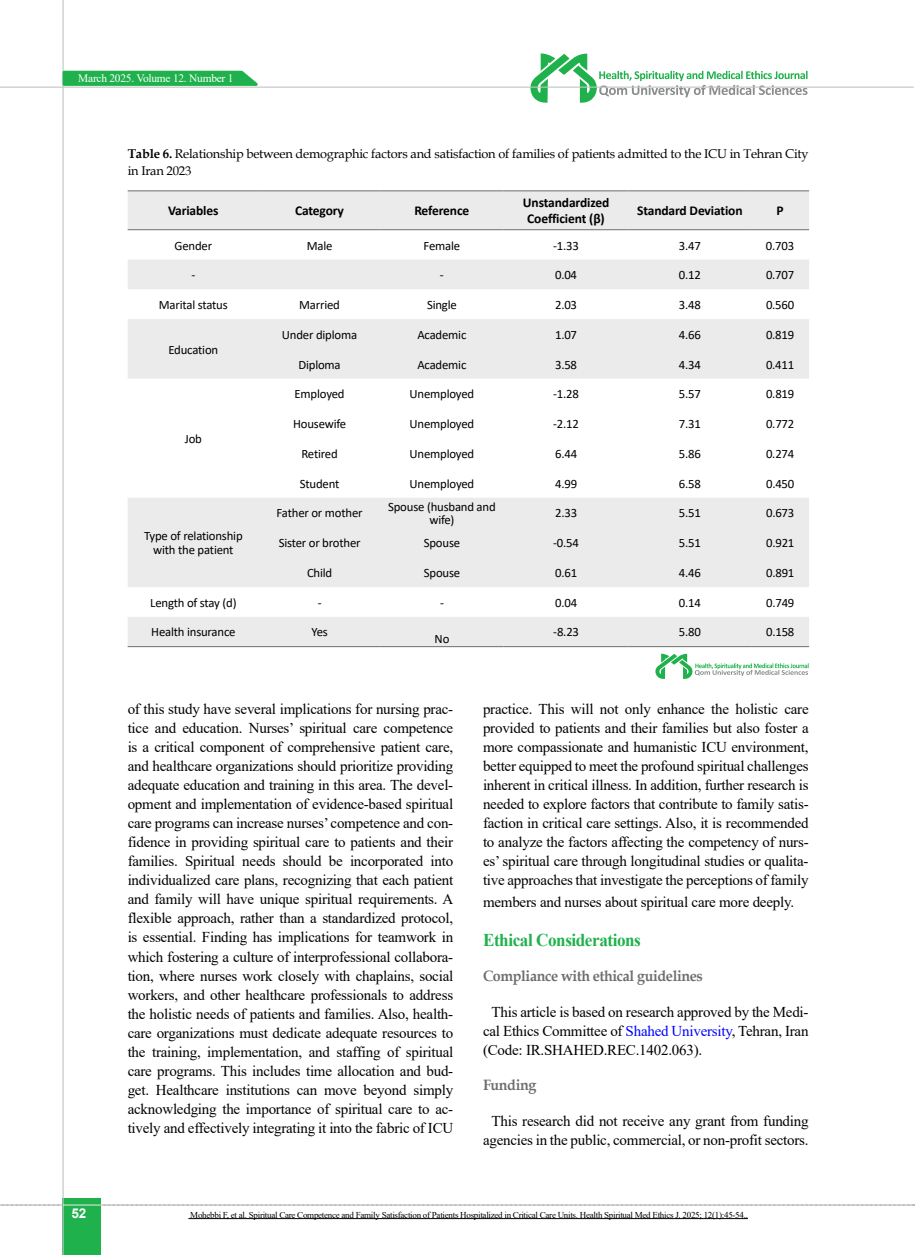
<style>
.page{position:relative;width:915px;height:1255px;background:#fff}
.page>*{position:absolute;margin:0;border:0;box-sizing:border-box;transform-origin:0 0}
.t1{font:700 18px "Times New Roman";letter-spacing:-.025em;color:#1fb14b;scale:.95 1}
.t2{font:15px/19px "Times New Roman";letter-spacing:-.015em;color:#000;text-align:justify}
.t3{font:700 15px "Book Antiqua";letter-spacing:-.025em;color:#6d6e71;scale:.95 1}
.t4{font:700 13.5px/16.2px "Calibri";letter-spacing:-.01em;color:#000;text-align:center}
.t5{font:700 13.5px "Arial";color:#fff}
.t6{font:12.75px/13.5px "Calibri";letter-spacing:-.015em;color:#000;text-align:center}
.t7{font:12.75px/16.5px "Book Antiqua";letter-spacing:-.015em;color:#000}
.t8{font:11.4px "Times New Roman";letter-spacing:-.02em;color:#fff}
.t9{font:9px "Times New Roman";letter-spacing:-.03em;color:#000}
.s1{font-weight:700}
.s2{color:#00f}
</style>
<div class="page">
<svg style="left:0;top:1204px;width:914px;height:1px"></svg>
<div style="left:63px;top:1198px;width:38px;height:56px;background:#1fb14b"></div>
<hr style="left:62px;top:0;width:2px;height:1254px;background:#c2c4c6">
<hr style="left:63px;top:1204px;width:38px;height:1px;background:#ebebec">
<svg style="left:61px;top:69px;width:203px;height:18px;background:#4ec070"></svg>
<svg style="left:529px;top:53px;width:278px;height:50px"></svg>
<hr style="left:0;top:87px;width:913px;height:1px;background:#c2c4c6">
<svg style="left:128px;top:191px;width:680px;height:455px;fill:#ebebec"></svg>
<hr style="left:128px;top:646px;width:131px;height:1px;background:#6d6e71">
<hr style="left:259px;top:646px;width:121px;height:1px;background:#6d6e71">
<hr style="left:380px;top:646px;width:123px;height:1px;background:#6d6e71">
<hr style="left:503px;top:646px;width:125px;height:1px;background:#6d6e71">
<hr style="left:628px;top:646px;width:122px;height:1px;background:#6d6e71">
<hr style="left:750px;top:646px;width:58px;height:1px;background:#6d6e71">
<hr style="left:128px;top:190px;width:131px;height:1px;background:#6d6e71">
<hr style="left:259px;top:190px;width:121px;height:1px;background:#6d6e71">
<hr style="left:380px;top:190px;width:123px;height:1px;background:#6d6e71">
<hr style="left:503px;top:190px;width:125px;height:1px;background:#6d6e71">
<hr style="left:628px;top:190px;width:122px;height:1px;background:#6d6e71">
<hr style="left:750px;top:190px;width:58px;height:1px;background:#6d6e71">
<hr style="left:128px;top:229px;width:131px;height:1px;background:#6d6e71">
<hr style="left:259px;top:229px;width:121px;height:1px;background:#6d6e71">
<hr style="left:380px;top:229px;width:123px;height:1px;background:#6d6e71">
<hr style="left:503px;top:229px;width:125px;height:1px;background:#6d6e71">
<hr style="left:628px;top:229px;width:122px;height:1px;background:#6d6e71">
<hr style="left:750px;top:229px;width:58px;height:1px;background:#6d6e71">
<svg style="left:655px;top:653px;width:153px;height:26px"></svg>
<hr style="left:188px;top:1218px;width:559px;height:1px;background:#000">
<p class="t8" style="left:78px;top:70px;width:157px">March 2025. Volume 12. Number 1</p>
<p class="t7" style="left:128px;top:145px;width:682px"><span class="s1">Table 6.</span> Relationship between demographic factors and satisfaction of families of patients admitted to the ICU in Tehran City in Iran 2023</p>
<p class="t4" style="left:168px;top:202px;width:52px">Variables</p>
<p class="t4" style="left:295px;top:202px;width:50px">Category</p>
<p class="t4" style="left:414px;top:202px;width:56px">Reference</p>
<p class="t4" style="left:522px;top:194px;width:88px">Unstandardized<br>Coefficient (β)</p>
<p class="t4" style="left:637px;top:202px;width:107px">Standard Deviation</p>
<p class="t4" style="left:776px;top:202px;width:9px">P</p>
<p class="t6" style="left:174px;top:238px;width:39px">Gender</p>
<p class="t6" style="left:306px;top:238px;width:27px">Male</p>
<p class="t6" style="left:423px;top:238px;width:38px">Female</p>
<p class="t6" style="left:553px;top:238px;width:27px">-1.33</p>
<p class="t6" style="left:678px;top:238px;width:24px">3.47</p>
<p class="t6" style="left:765px;top:238px;width:30px">0.703</p>
<p class="t6" style="left:191px;top:268px;width:5px">-</p>
<p class="t6" style="left:440px;top:268px;width:5px">-</p>
<p class="t6" style="left:555px;top:268px;width:24px">0.04</p>
<p class="t6" style="left:678px;top:268px;width:24px">0.12</p>
<p class="t6" style="left:765px;top:268px;width:30px">0.707</p>
<p class="t6" style="left:159px;top:297px;width:70px">Marital status</p>
<p class="t6" style="left:299px;top:297px;width:42px">Married</p>
<p class="t6" style="left:427px;top:297px;width:31px">Single</p>
<p class="t6" style="left:555px;top:297px;width:24px">2.03</p>
<p class="t6" style="left:678px;top:297px;width:24px">3.48</p>
<p class="t6" style="left:765px;top:297px;width:30px">0.560</p>
<p class="t6" style="left:168px;top:342px;width:51px">Education</p>
<p class="t6" style="left:282px;top:327px;width:77px">Under diploma</p>
<p class="t6" style="left:417px;top:327px;width:50px">Academic</p>
<p class="t6" style="left:555px;top:327px;width:24px">1.07</p>
<p class="t6" style="left:678px;top:327px;width:24px">4.66</p>
<p class="t6" style="left:765px;top:327px;width:30px">0.819</p>
<p class="t6" style="left:298px;top:357px;width:44px">Diploma</p>
<p class="t6" style="left:417px;top:357px;width:50px">Academic</p>
<p class="t6" style="left:555px;top:357px;width:24px">3.58</p>
<p class="t6" style="left:678px;top:357px;width:24px">4.34</p>
<p class="t6" style="left:765px;top:357px;width:30px">0.411</p>
<p class="t6" style="left:185px;top:431px;width:19px">Job</p>
<p class="t6" style="left:144px;top:529px;width:100px">Type of relationship with the patient</p>
<p class="t6" style="left:294px;top:387px;width:51px">Employed</p>
<p class="t6" style="left:409px;top:387px;width:66px">Unemployed</p>
<p class="t6" style="left:553px;top:387px;width:27px">-1.28</p>
<p class="t6" style="left:678px;top:387px;width:24px">5.57</p>
<p class="t6" style="left:765px;top:387px;width:30px">0.819</p>
<p class="t6" style="left:293px;top:417px;width:55px">Housewife</p>
<p class="t6" style="left:409px;top:417px;width:66px">Unemployed</p>
<p class="t6" style="left:553px;top:417px;width:27px">-2.12</p>
<p class="t6" style="left:678px;top:417px;width:24px">7.31</p>
<p class="t6" style="left:765px;top:417px;width:30px">0.772</p>
<p class="t6" style="left:301px;top:446px;width:38px">Retired</p>
<p class="t6" style="left:409px;top:446px;width:66px">Unemployed</p>
<p class="t6" style="left:555px;top:446px;width:24px">6.44</p>
<p class="t6" style="left:678px;top:446px;width:24px">5.86</p>
<p class="t6" style="left:765px;top:446px;width:30px">0.274</p>
<p class="t6" style="left:300px;top:476px;width:41px">Student</p>
<p class="t6" style="left:409px;top:476px;width:66px">Unemployed</p>
<p class="t6" style="left:555px;top:476px;width:24px">4.99</p>
<p class="t6" style="left:678px;top:476px;width:24px">6.58</p>
<p class="t6" style="left:765px;top:476px;width:30px">0.450</p>
<p class="t6" style="left:276px;top:506px;width:87px">Father or mother</p>
<p class="t6" style="left:388px;top:499px;width:109px">Spouse (husband and wife)</p>
<p class="t6" style="left:555px;top:506px;width:24px">2.33</p>
<p class="t6" style="left:678px;top:506px;width:24px">5.51</p>
<p class="t6" style="left:765px;top:506px;width:30px">0.673</p>
<p class="t6" style="left:278px;top:536px;width:83px">Sister or brother</p>
<p class="t6" style="left:423px;top:536px;width:38px">Spouse</p>
<p class="t6" style="left:553px;top:536px;width:27px">-0.54</p>
<p class="t6" style="left:678px;top:536px;width:24px">5.51</p>
<p class="t6" style="left:765px;top:536px;width:30px">0.921</p>
<p class="t6" style="left:307px;top:565px;width:27px">Child</p>
<p class="t6" style="left:423px;top:565px;width:38px">Spouse</p>
<p class="t6" style="left:555px;top:565px;width:24px">0.61</p>
<p class="t6" style="left:678px;top:565px;width:24px">4.46</p>
<p class="t6" style="left:765px;top:565px;width:30px">0.891</p>
<p class="t6" style="left:150px;top:595px;width:88px">Length of stay (d)</p>
<p class="t6" style="left:317px;top:595px;width:5px">-</p>
<p class="t6" style="left:440px;top:595px;width:5px">-</p>
<p class="t6" style="left:555px;top:595px;width:24px">0.04</p>
<p class="t6" style="left:678px;top:595px;width:24px">0.14</p>
<p class="t6" style="left:765px;top:595px;width:30px">0.749</p>
<p class="t6" style="left:151px;top:625px;width:86px">Health insurance</p>
<p class="t6" style="left:311px;top:625px;width:18px">Yes</p>
<p class="t6" style="left:434px;top:631px;width:16px">No</p>
<p class="t6" style="left:553px;top:625px;width:27px">-8.23</p>
<p class="t6" style="left:678px;top:625px;width:24px">5.80</p>
<p class="t6" style="left:765px;top:625px;width:30px">0.158</p>
<p class="t5" style="left:71px;top:1203px;width:17px">52</p>
<p class="t2" style="left:128px;top:698px;width:327px">of this study have several implications for nursing prac&shy;tice and education. Nurses’ spiritual care competence is a critical component of comprehensive patient care, and healthcare organizations should prioritize providing adequate education and training in this area. The devel&shy;opment and implementation of evidence-based spiritual care programs can increase nurses’ competence and con&shy;fidence in providing spiritual care to patients and their families. Spiritual needs should be incorporated into individualized care plans, recognizing that each patient and family will have unique spiritual requirements. A flexible approach, rather than a standardized protocol, is essential. Finding has implications for teamwork in which fostering a culture of interprofessional collabora&shy;tion, where nurses work closely with chaplains, social workers, and other healthcare professionals to address the holistic needs of patients and families. Also, health&shy;care organizations must dedicate adequate resources to the training, implementation, and staffing of spiritual care programs. This includes time allocation and bud&shy;get. Healthcare institutions can move beyond simply acknowledging the importance of spiritual care to ac&shy;tively and effectively integrating it into the fabric of ICU</p>
<p class="t2" style="left:483px;top:698px;width:327px">practice. This will not only enhance the holistic care provided to patients and their families but also foster a more compassionate and humanistic ICU environment, better equipped to meet the profound spiritual challenges inherent in critical illness. In addition, further research is needed to explore factors that contribute to family satis&shy;faction in critical care settings. Also, it is recommended to analyze the factors affecting the competency of nurs&shy;es’ spiritual care through longitudinal studies or qualita&shy;tive approaches that investigate the perceptions of family</p>
<p class="t2" style="left:483px;top:891px;width:312px">members and nurses about spiritual care more deeply.</p>
<p class="t1" style="left:483px;top:926px;width:168px">Ethical Considerations</p>
<p class="t3" style="left:483px;top:965px;width:233px">Compliance with ethical guidelines</p>
<p class="t2" style="left:483px;top:1001px;width:327px;text-indent:9px">This article is based on research approved by the Medi&shy;cal Ethics Committee of <span class="s2">Shahed University</span>, Tehran, Iran (Code: IR.SHAHED.REC.1402.063).</p>
<p class="t3" style="left:483px;top:1074px;width:58px">Funding</p>
<p class="t2" style="left:483px;top:1110px;width:327px;text-align:center">This research did not receive any grant from funding agencies in the public, commercial, or non-profit sectors.</p>
<p class="t9" style="left:190px;top:1208px;width:559px">Mohebbi F, et al. Spiritual Care Competence and Family Satisfaction of Patients Hospitalized in Critical Care Units. Health Spiritual Med Ethics J. 2025; 12(1):45-54..</p>
</div>
